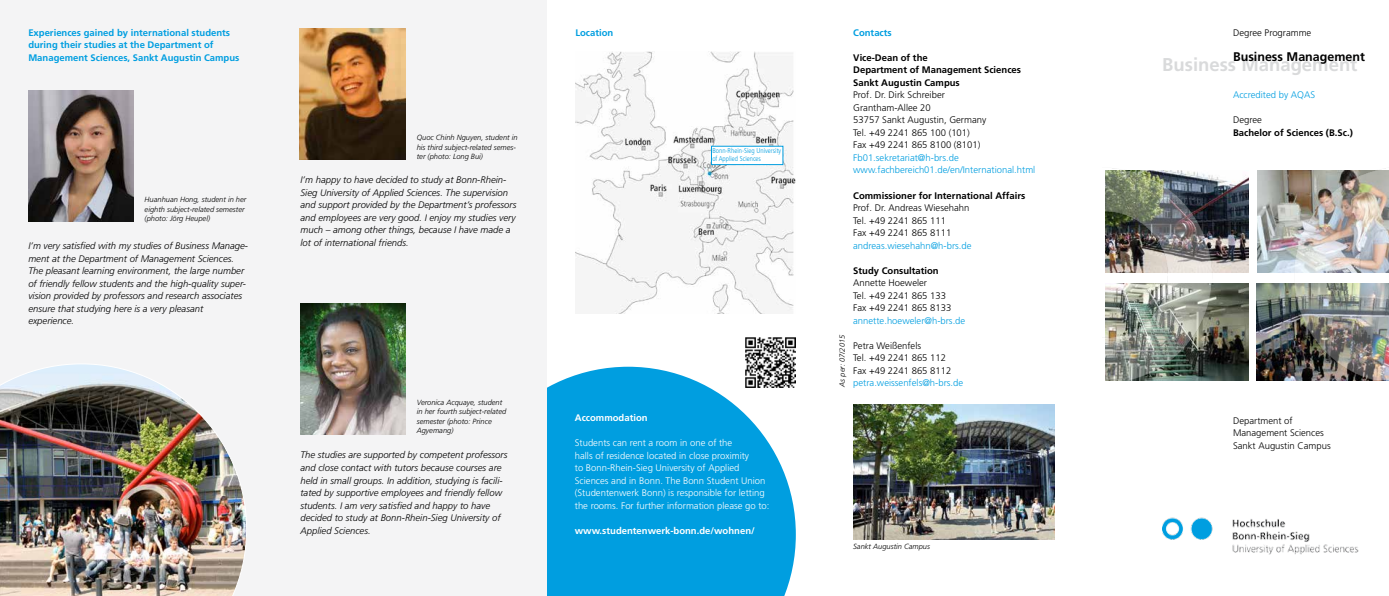
<style>
.page{position:relative;width:1389px;height:596px;background:#fff}
.page>*{position:absolute;margin:0;border:0;box-sizing:border-box;transform-origin:0 0}
.t1{font:700 18.5px "Frutiger";color:#d9dadb}
.t2{font:700 12.5px "Frutiger";color:#000}
.t3{font:italic 300 9.5px/12.5px "Frutiger";color:#000}
.t4{font:300 9.5px/12.5px "Frutiger";color:#000}
.t5{font:300 9.5px/12.5px "Frutiger";color:#fff}
.t6{font:300 9.5px/12.5px "Frutiger";color:#009ee0}
.t7{font:700 9.5px/12.5px "Frutiger";color:#000}
.t8{font:700 9.5px/12.5px "Frutiger";color:#009ee0}
.t9{font:700 9.5px "Frutiger";color:#fff}
.t10{font:italic 300 7.5px/9.5px "Frutiger";color:#000}
.t11{font:300 condensed 7px/8px "Frutiger";color:#009ee0}
</style>
<div class="page">
<svg style="left:547px;top:366px;width:249px;height:229px;background:#1ba8e3"></svg>
<div style="left:0;top:0;width:547px;height:595px;background:#f4f4f5"></div>
<img style="left:853px;top:404px;width:202px;height:135px">
<img style="left:300px;top:28px;width:105px;height:131px">
<img style="left:28px;top:91px;width:106px;height:130px">
<img style="left:300px;top:303px;width:106px;height:131px">
<img style="left:575px;top:51px;width:221px;height:262px">
<div style="left:711px;top:146px;width:72px;height:19px;background:#fff;border:1px solid #009ee0"></div>
<img style="left:1105px;top:168px;width:284px;height:211px">
<img style="left:0;top:364px;width:246px;height:231px">
<img style="left:746px;top:337px;width:50px;height:50px">
<img style="left:1162px;top:517px;width:197px;height:38px">
<p class="t8" style="left:28px;top:26px;width:213px">Experiences gained by international students during their studies at the Department of<br>Management Sciences, Sankt Augustin Campus</p>
<p class="t10" style="left:145px;top:195px;width:103px">Huanhuan Hong, student in her eighth subject-related semester (photo: Jörg Heupel)</p>
<p class="t3" style="left:28px;top:239px;width:221px">I’m very satisfied with my studies of Business Manage&shy;ment at the Department of Management Sciences.<br>The pleasant learning environment, the large number of friendly fellow students and the high-quality super&shy;vision provided by professors and research associates ensure that studying here is a very pleasant experience.</p>
<p class="t10" style="left:417px;top:133px;width:102px">Quoc Chinh Nguyen, student in his third subject-related semes&shy;ter (photo: Long Bui)</p>
<p class="t3" style="left:300px;top:174px;width:217px">I’m happy to have decided to study at Bonn-Rhein-Sieg University of Applied Sciences. The supervision and support provided by the Department’s professors and employees are very good. I enjoy my studies very much – among other things, because I have made a lot of international friends.</p>
<p class="t10" style="left:417px;top:397px;width:91px">Veronica Acquaye, student in her fourth subject-related semester (photo: Prince<br>Agyemang)</p>
<p class="t3" style="left:300px;top:448px;width:208px">The studies are supported by competent professors and close contact with tutors because courses are held in small groups. In addition, studying is facili&shy;tated by supportive employees and friendly fellow students. I am very satisfied and happy to have decided to study at Bonn-Rhein-Sieg University of Applied Sciences.</p>
<p class="t8" style="left:575px;top:26px;width:39px">Location</p>
<p class="t11" style="left:712px;top:146px;width:70px">Bonn-Rhein-Sieg University of Applied Sciences</p>
<p class="t9" style="left:575px;top:412px;width:74px">Accommodation</p>
<p class="t5" style="left:575px;top:436px;width:196px">Students can rent a room in one of the<br>halls of residence located in close proximity<br>to Bonn-Rhein-Sieg University of Applied Sciences and in Bonn. The Bonn Student Union (Studentenwerk Bonn) is responsible for letting the rooms. For further information please go to:</p>
<p class="t9" style="left:575px;top:524px;width:181px">www.studentenwerk-bonn.de/wohnen/</p>
<p class="t8" style="left:853px;top:26px;width:40px">Contacts</p>
<p class="t7" style="left:853px;top:51px;width:169px">Vice-Dean of the<br>Department of Management Sciences<br>Sankt Augustin Campus</p>
<p class="t4" style="left:853px;top:89px;width:135px">Prof. Dr. Dirk Schreiber<br>Grantham-Allee 20<br>53757 Sankt Augustin, Germany<br>Tel. +49 2241 865 100 (101)<br>Fax +49 2241 865 8100 (8101)</p>
<p class="t6" style="left:853px;top:151px;width:184px">Fb01.sekretariat@h-brs.de www.fachbereich01.de/en/International.html</p>
<p class="t7" style="left:853px;top:189px;width:174px">Commissioner for International Affairs</p>
<p class="t4" style="left:853px;top:201px;width:118px">Prof. Dr. Andreas Wiesehahn<br>Tel. +49 2241 865 111<br>Fax +49 2241 865 8111</p>
<p class="t6" style="left:853px;top:239px;width:120px">andreas.wiesehahn@h-brs.de</p>
<p class="t7" style="left:853px;top:264px;width:87px">Study Consultation</p>
<p class="t4" style="left:853px;top:276px;width:100px">Annette Hoeweler<br>Tel. +49 2241 865 133<br>Fax +49 2241 865 8133</p>
<p class="t6" style="left:853px;top:314px;width:114px">annette.hoeweler@h-brs.de</p>
<p class="t4" style="left:853px;top:339px;width:100px">Petra Weißenfels<br>Tel. +49 2241 865 112<br>Fax +49 2241 865 8112</p>
<p class="t6" style="left:853px;top:376px;width:112px">petra.weissenfels@h-brs.de</p>
<p class="t10" style="left:837px;top:386px;width:53px;rotate:-90deg">As per: 07/2015</p>
<p class="t10" style="left:853px;top:541px;width:78px">Sankt Augustin Campus</p>
<p class="t4" style="left:1233px;top:26px;width:80px">Degree Programme</p>
<h2 class="t2" style="left:1233px;top:49px;width:133px">Business Management</h2>
<p class="t6" style="left:1233px;top:89px;width:84px">Accredited by AQAS</p>
<p class="t4" style="left:1233px;top:114px;width:30px">Degree</p>
<p class="t7" style="left:1233px;top:126px;width:121px">Bachelor of Sciences (B.Sc.)</p>
<h1 class="t1" style="left:1162px;top:54px;width:197px">Business Management</h1>
<p class="t4" style="left:1233px;top:414px;width:99px">Department of<br>Management Sciences<br>Sankt Augustin Campus</p>
</div>
